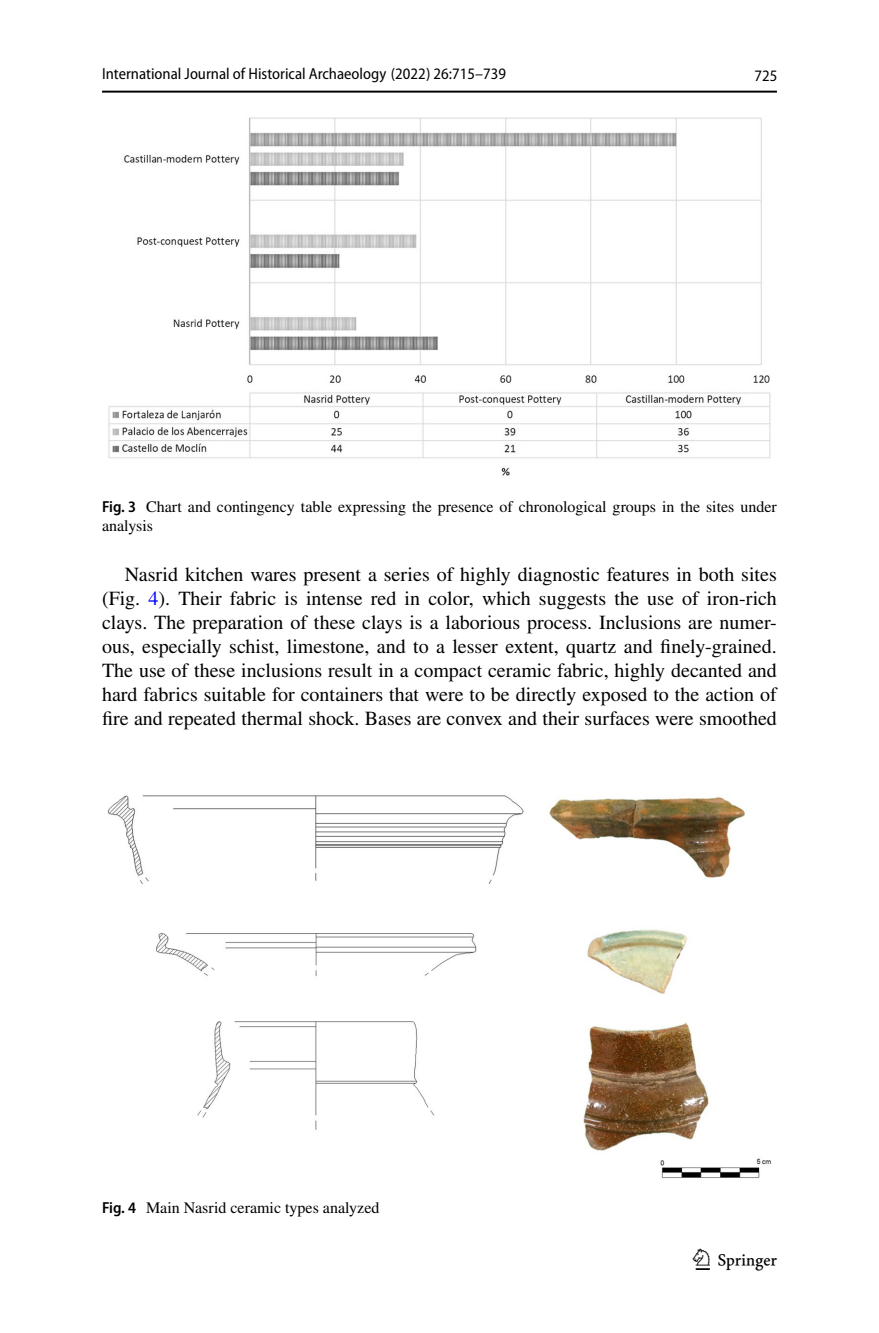
<style>
.page{position:relative;width:879px;height:1333px;background:#fff}
.page>*{position:absolute;margin:0;border:0;box-sizing:border-box;transform-origin:0 0}
.t1{font:30px "Springnew Regular 3";color:#000}
.t2{font:20px/24px "STIX";color:#000;text-align:justify}
.t3{font:16px/19px "STIX";color:#000}
.t4{font:semi-condensed 16px "Myriad Pro";color:#000}
.t5{font:semi-condensed 16px "Sqrqkm Nsxhtk Myriad Pro";color:#000}
.s1{font-family:"Myriad Pro Semi Cn 2";font-stretch:normal}
.s2{font-family:"Myriad Pro";font-weight:600;font-stretch:semi-condensed}
.s3{color:#00f}
</style>
<div class="page">
<hr style="left:102px;top:91px;width:675px;height:2px;background:#000">
<img style="left:108px;top:117px;width:663px;height:359px">
<img style="left:108px;top:795px;width:663px;height:383px">
<p class="t4" style="left:102px;top:65px;width:406px">International Journal of Historical Archaeology <span class="s1">(2022) 26:715–739</span></p>
<p class="t5" style="left:754px;top:69px;width:24px">725</p>
<p class="t3" style="left:102px;top:498px;width:676px"><span class="s2">Fig. 3</span> Chart and contingency table expressing the presence of chronological groups in the sites under analysis</p>
<p class="t2" style="left:102px;top:564px;width:676px;text-indent:23px">Nasrid kitchen wares present a series of highly diagnostic features in both sites (Fig. <span class="s3">4</span>). Their fabric is intense red in color, which suggests the use of iron-rich clays. The preparation of these clays is a laborious process. Inclusions are numer&shy;ous, especially schist, limestone, and to a lesser extent, quartz and finely-grained.<br>The use of these inclusions result in a compact ceramic fabric, highly decanted and hard fabrics suitable for containers that were to be directly exposed to the action of fire and repeated thermal shock. Bases are convex and their surfaces were smoothed</p>
<p class="t3" style="left:102px;top:1198px;width:279px"><span class="s2">Fig. 4</span> Main Nasrid ceramic types analyzed</p>
<h1 class="t1" style="left:696px;top:1248px;width:83px">1 3</h1>
</div>
